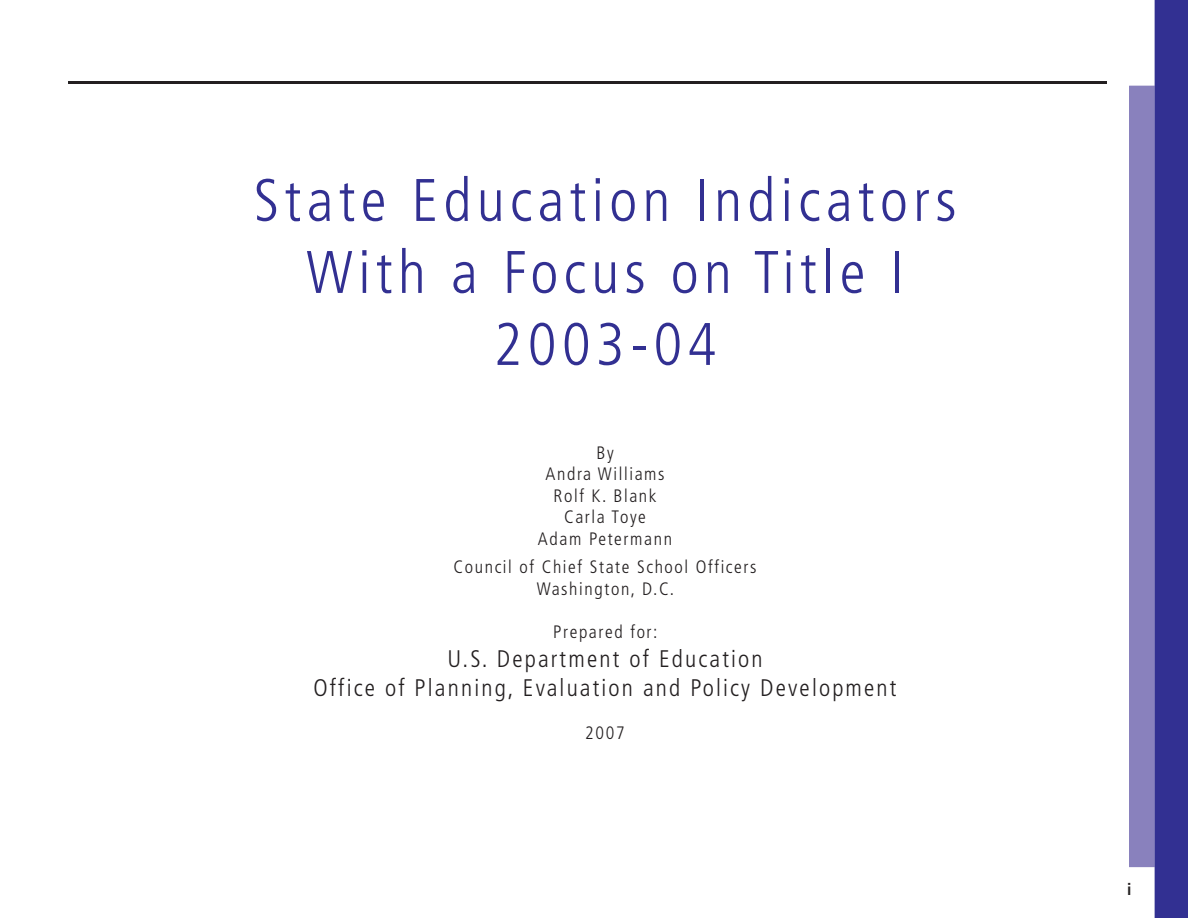
<style>
.page{position:relative;width:1188px;height:918px;background:#fff}
.page>*{position:absolute;margin:0;border:0;box-sizing:border-box;transform-origin:0 0}
.t1{font:300 condensed 60px "Frutiger";letter-spacing:.09em;color:#323092}
.t2{font:300 condensed 24px "Frutiger";letter-spacing:.09em;color:#231f20}
.t3{font:300 condensed 18px "Frutiger";letter-spacing:.09em;color:#231f20}
</style>
<div class="page">
<div style="left:1130px;top:86px;width:24px;height:780px;background:#8981bd"></div>
<div style="left:1129px;top:86px;width:26px;height:781px;border:2px solid #8981bd"></div>
<div style="left:1155px;top:0;width:33px;height:918px;background:#323092"></div>
<hr style="left:68px;top:81px;width:1039px;height:3px;background:#231f20">
<p class="t1" style="left:254px;top:166px;width:704px">State Education Indicators</p>
<p class="t1" style="left:306px;top:238px;width:599px">With a Focus on Title I</p>
<p class="t1" style="left:494px;top:310px;width:224px">2003-04</p>
<p class="t3" style="left:596px;top:442px;width:19px">By</p>
<p class="t3" style="left:545px;top:464px;width:121px">Andra Williams</p>
<p class="t3" style="left:553px;top:485px;width:105px">Rolf K. Blank</p>
<p class="t3" style="left:564px;top:507px;width:83px">Carla Toye</p>
<p class="t3" style="left:538px;top:528px;width:136px">Adam Petermann</p>
<p class="t3" style="left:454px;top:557px;width:304px">Council of Chief State School Officers</p>
<p class="t3" style="left:537px;top:578px;width:139px">Washington, D.C.</p>
<p class="t3" style="left:553px;top:622px;width:106px">Prepared for:</p>
<p class="t2" style="left:447px;top:645px;width:317px">U.S. Department of Education</p>
<p class="t2" style="left:313px;top:674px;width:585px">Office of Planning, Evaluation and Policy Development</p>
<p class="t3" style="left:585px;top:722px;width:41px">2007</p>
</div>
